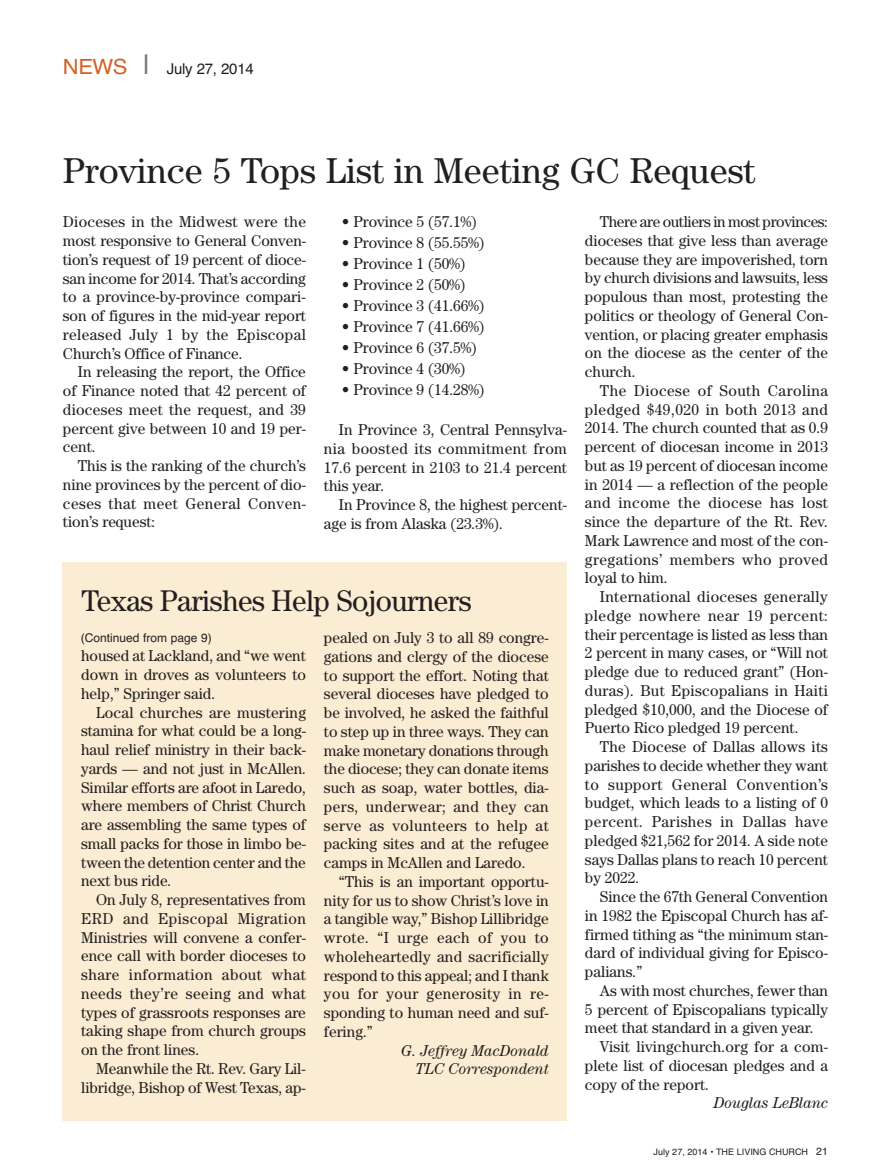
<style>
.page{position:relative;width:891px;height:1175px;background:#fff}
.page>*{position:absolute;margin:0;border:0;box-sizing:border-box;transform-origin:0 0}
.t1{font:36px "Century";color:#231f20}
.t2{font:30px "Century";letter-spacing:-.015em;color:#231f20}
.t3{font:15.75px/18.8px "Century";color:#231f20;text-align:justify}
.t4{font:italic 15.75px/18.8px "Century";color:#231f20;text-align:right}
.t5{font:15px "Helvetica";letter-spacing:-.015em;color:#231f20}
.t6{font:12px "Helvetica";color:#231f20}
.t7{font:9px "Helvetica";color:#231f20}
.s1{font-size:21px;color:#d46229}
.s2{font-size:27px;color:#76787b}
.s3{font-size:10.5px}
</style>
<div class="page">
<div style="left:63px;top:562px;width:504px;height:559px;background:#fbedd3"></div>
<p class="t5" style="left:63px;top:60px;width:192px"><span class="s1">NEwS</span> <span class="s2">|</span> July 27, 2014</p>
<h1 class="t1" style="left:63px;top:158px;width:694px">Province 5 Tops List in Meeting GC Request</h1>
<p class="t3" style="left:63px;top:214px;width:245px">Dioceses in the Midwest were the most responsive to General Conven&shy;tion’s request of 19 percent of dioce&shy;san income for 2014. That’s according to a province-by-province compari&shy;son of figures in the mid-year report released July 1 by the Episcopal Church’s Office of Finance.</p>
<p class="t3" style="left:63px;top:364px;width:245px;text-indent:15px">In releasing the report, the Office of Finance noted that 42 percent of dioceses meet the request, and 39 percent give between 10 and 19 per&shy;cent.</p>
<p class="t3" style="left:63px;top:458px;width:245px;text-indent:15px">This is the ranking of the church’s nine provinces by the percent of dio&shy;ceses that meet General Conven&shy;tion’s request:</p>
<p class="t3" style="left:342px;top:214px;width:136px">• Province 5 (57.1%)</p>
<p class="t3" style="left:342px;top:235px;width:144px">• Province 8 (55.55%)</p>
<p class="t3" style="left:342px;top:256px;width:125px">• Province 1 (50%)</p>
<p class="t3" style="left:342px;top:277px;width:125px">• Province 2 (50%)</p>
<p class="t3" style="left:342px;top:298px;width:144px">• Province 3 (41.66%)</p>
<p class="t3" style="left:342px;top:319px;width:144px">• Province 7 (41.66%)</p>
<p class="t3" style="left:342px;top:340px;width:136px">• Province 6 (37.5%)</p>
<p class="t3" style="left:342px;top:361px;width:125px">• Province 4 (30%)</p>
<p class="t3" style="left:342px;top:382px;width:144px">• Province 9 (14.28%)</p>
<p class="t3" style="left:324px;top:422px;width:245px;text-indent:15px">In Province 3, Central Pennsylva&shy;nia boosted its commitment from 17.6 percent in 2103 to 21.4 percent this year.</p>
<p class="t3" style="left:324px;top:497px;width:245px;text-indent:15px">In Province 8, the highest percent&shy;age is from Alaska (23.3%).</p>
<h2 class="t2" style="left:81px;top:590px;width:392px">Texas Parishes Help Sojourners</h2>
<p class="t6" style="left:81px;top:631px;width:133px">(Continued from page 9)</p>
<p class="t3" style="left:81px;top:648px;width:226px">housed at Lackland, and “we went down in droves as volunteers to help,” Springer said.</p>
<p class="t3" style="left:81px;top:704px;width:226px;text-indent:15px">Local churches are mustering stamina for what could be a long&shy;haul relief ministry in their back&shy;yards — and not just in McAllen.<br>Similar efforts are afoot in Laredo, where members of Christ Church are assembling the same types of small packs for those in limbo be&shy;tween the detention center and the next bus ride.</p>
<p class="t3" style="left:81px;top:891px;width:226px;text-indent:15px">On July 8, representatives from ERD and Episcopal Migration Ministries will convene a confer&shy;ence call with border dioceses to share information about what needs they’re seeing and what types of grassroots responses are taking shape from church groups on the front lines.</p>
<p class="t3" style="left:81px;top:1060px;width:226px;text-align:right">Meanwhile the Rt. Rev. Gary Lil&shy;libridge, Bishop of West Texas, ap-</p>
<p class="t3" style="left:324px;top:630px;width:226px">pealed on July 3 to all 89 congre&shy;gations and clergy of the diocese to support the effort. Noting that several dioceses have pledged to be involved, he asked the faithful to step up in three ways. They can make monetary donations through the diocese; they can donate items such as soap, water bottles, dia&shy;pers, underwear; and they can serve as volunteers to help at packing sites and at the refugee camps in McAllen and Laredo.</p>
<p class="t3" style="left:324px;top:873px;width:226px;text-indent:15px">“This is an important opportu&shy;nity for us to show Christ’s love in a tangible way,” Bishop Lillibridge wrote. “I urge each of you to wholeheartedly and sacrificially respond to this appeal; and I thank you for your generosity in re&shy;sponding to human need and suf&shy;fering.”</p>
<p class="t4" style="left:401px;top:1042px;width:149px">G. Jeffrey MacDonald<br>TLC Correspondent</p>
<p class="t3" style="left:585px;top:214px;width:245px;text-indent:15px">There are outliers in most provinces: dioceses that give less than average because they are impoverished, torn by church divisions and lawsuits, less populous than most, protesting the politics or theology of General Con&shy;vention, or placing greater emphasis on the diocese as the center of the church.</p>
<p class="t3" style="left:585px;top:382px;width:245px;text-indent:15px">The Diocese of South Carolina pledged $49,020 in both 2013 and 2014. The church counted that as 0.9 percent of diocesan income in 2013 but as 19 percent of diocesan income in 2014 — a reflection of the people and income the diocese has lost since the departure of the Rt. Rev.<br>Mark Lawrence and most of the con&shy;gregations’ members who proved loyal to him.</p>
<p class="t3" style="left:585px;top:589px;width:245px;text-indent:15px">International dioceses generally pledge nowhere near 19 percent: their percentage is listed as less than 2 percent in many cases, or “Will not pledge due to reduced grant” (Hon&shy;duras). But Episcopalians in Haiti pledged $10,000, and the Diocese of Puerto Rico pledged 19 percent.</p>
<p class="t3" style="left:585px;top:739px;width:245px;text-indent:15px">The Diocese of Dallas allows its parishes to decide whether they want to support General Convention’s budget, which leads to a listing of 0 percent. Parishes in Dallas have pledged $21,562 for 2014. A side note says Dallas plans to reach 10 percent by 2022.</p>
<p class="t3" style="left:585px;top:888px;width:245px;text-indent:15px">Since the 67th General Convention in 1982 the Episcopal Church has af&shy;firmed tithing as “the minimum stan&shy;dard of individual giving for Episco&shy;palians.”</p>
<p class="t3" style="left:600px;top:982px;width:230px">As with most churches, fewer than</p>
<p class="t3" style="left:585px;top:1001px;width:245px">5 percent of Episcopalians typically</p>
<p class="t3" style="left:585px;top:1020px;width:230px">meet that standard in a given year.</p>
<p class="t3" style="left:600px;top:1038px;width:229px">Visit livingchurch.org for a com-</p>
<p class="t3" style="left:585px;top:1057px;width:245px">plete list of diocesan pledges and a</p>
<p class="t3" style="left:585px;top:1076px;width:125px">copy of the report.</p>
<p class="t4" style="left:713px;top:1095px;width:116px">Douglas LeBlanc</p>
<p class="t7" style="left:654px;top:1147px;width:176px">July 27, 2014 • THE LIVING CHURCH <span class="s3">21</span></p>
</div>
